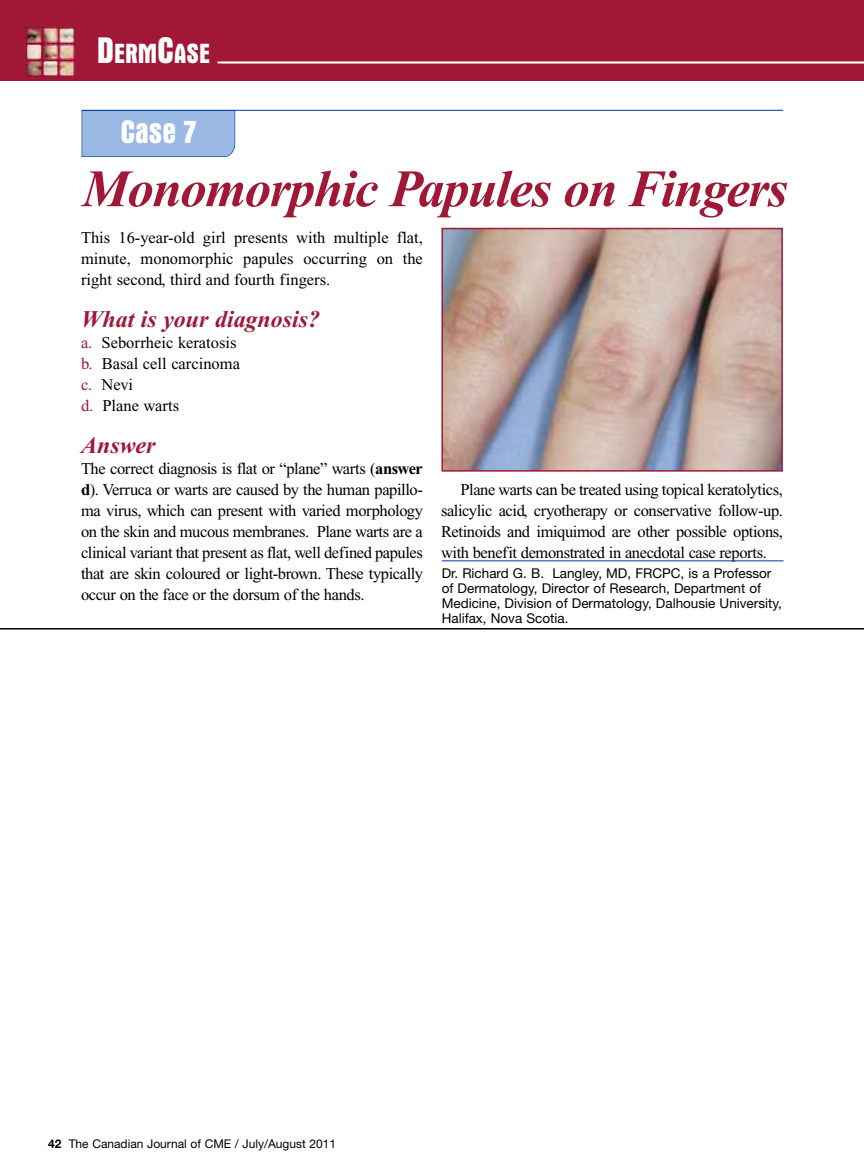
<style>
.page{position:relative;width:864px;height:1175px;background:#fff}
.page>*{position:absolute;margin:0;border:0;box-sizing:border-box;transform-origin:0 0}
.t1{font:italic 700 52.5px "Times New Roman";letter-spacing:-.025em;color:#a11837}
.t2{font:700 condensed 33px "Aurora BT";color:#fff}
.t3{font:700 condensed 28.2px "Aurora BT";color:#fff}
.t4{font:italic 700 24px "Times New Roman";color:#a11837}
.t5{font:16.5px/21px "Times New Roman";letter-spacing:-.005em;color:#000;text-align:justify}
.t6{font:13.5px/15px "Helvetica Neue";color:#000}
.t7{font:12px "Helvetica Neue";color:#000}
.s1{font-size:37.5px}
.s2{color:#a11837}
.s3{font-weight:700}
</style>
<div class="page">
<div style="left:0;top:0;width:864px;height:81px;background:#a11837"></div>
<img style="left:26px;top:28px;width:48px;height:48px">
<img style="left:27px;top:29px;width:46px;height:46px">
<img style="left:444px;top:231px;width:336px;height:237px">
<div style="left:441px;top:228px;width:342px;height:243px;border:2px solid #a11837"></div>
<div style="left:82px;top:111px;width:153px;height:46px;background:#99b8e4"></div>
<hr style="left:82px;top:110px;width:701px;height:1px;background:#003ca2">
<hr style="left:442px;top:560px;width:342px;height:1px;background:#003ca2">
<hr style="left:218px;top:62px;width:646px;height:1px;background:#fff">
<hr style="left:0;top:628px;width:864px;height:1px;background:#000">
<h3 class="t3" style="left:97px;top:37px;width:115px"><span class="s1">D</span>ERM<span class="s1">C</span>ASE</h3>
<h2 class="t2" style="left:120px;top:113px;width:77px">Case 7</h2>
<h1 class="t1" style="left:82px;top:171px;width:707px">Monomorphic Papules on Fingers</h1>
<p class="t5" style="left:81px;top:229px;width:343px">This 16-year-old girl presents with multiple flat, minute, monomorphic papules occurring on the right second, third and fourth fingers.</p>
<h3 class="t4" style="left:81px;top:311px;width:241px">What is your diagnosis?</h3>
<p class="t5" style="left:81px;top:334px;width:161px;text-align:left"><span class="s2">a.</span> Seborrheic keratosis <span class="s2">b.</span> Basal cell carcinoma <span class="s2">c.</span> Nevi<br><span class="s2">d.</span> Plane warts</p>
<h3 class="t4" style="left:81px;top:437px;width:76px">Answer</h3>
<p class="t5" style="left:81px;top:460px;width:343px">The correct diagnosis is flat or “plane” warts (<span class="s3">answer d</span>). Verruca or warts are caused by the human papillo&shy;ma virus, which can present with varied morphology on the skin and mucous membranes. Plane warts are a clinical variant that present as flat, well defined papules that are skin coloured or light-brown. These typically occur on the face or the dorsum of the hands.</p>
<p class="t5" style="left:441px;top:481px;width:343px;text-indent:19px">Plane warts can be treated using topical keratolytics, salicylic acid, cryotherapy or conservative follow-up.<br>Retinoids and imiquimod are other possible options, with benefit demonstrated in anecdotal case reports.</p>
<p class="t6" style="left:442px;top:566px;width:342px">Dr. Richard G. B. Langley, MD, FRCPC, is a Professor of Dermatology, Director of Research, Department of Medicine, Division of Dermatology, Dalhousie University, Halifax, Nova Scotia.</p>
<p class="t7" style="left:48px;top:1139px;width:290px"><span class="s3">42</span> The Canadian Journal of CME / July/August 2011</p>
</div>
